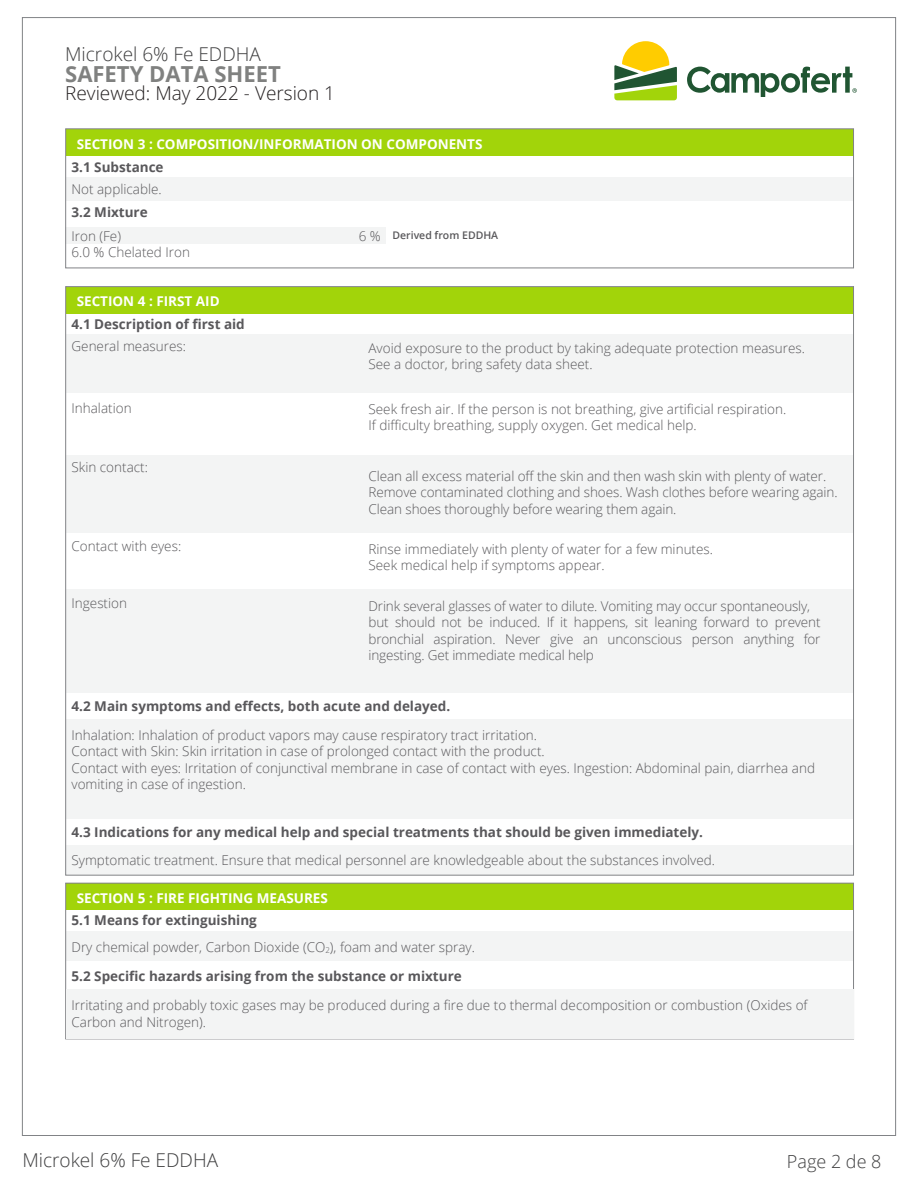
<style>
.page{position:relative;width:918px;height:1188px;background:#fff}
.page>*{position:absolute;margin:0;border:0;box-sizing:border-box;transform-origin:0 0}
.t1{font:700 22.05px "Open Sans";color:#808180}
.t2{font:300 19.05px "Open Sans";color:#3e3e3f}
.t3{font:300 19.05px "Open Sans";color:#231f20}
.t4{font:300 18px "Open Sans";color:#3e3e3f}
.t5{font:300 13.5px/16.5px "Open Sans";color:#59585b}
.t6{font:700 13.5px "Open Sans";color:#59585b}
.t7{font:700 13.5px "Open Sans";color:#fff}
.t8{font:600 10.5px "Open Sans";color:#59585b}
</style>
<div class="page">
<div style="left:66px;top:227px;width:320px;height:17px;background:#f3f4f4"></div>
<div style="left:66px;top:335px;width:788px;height:58px;background:#f3f4f4"></div>
<div style="left:66px;top:287px;width:788px;height:27px;background:#a2d40a"></div>
<div style="left:66px;top:720px;width:788px;height:99px;background:#f3f4f4"></div>
<div style="left:66px;top:846px;width:788px;height:29px;background:#f3f4f4"></div>
<div style="left:66px;top:456px;width:788px;height:77px;background:#f3f4f4"></div>
<div style="left:66px;top:589px;width:788px;height:104px;background:#f3f4f4"></div>
<div style="left:66px;top:931px;width:788px;height:30px;background:#f3f4f4"></div>
<div style="left:66px;top:883px;width:788px;height:27px;background:#a2d40a"></div>
<div style="left:66px;top:990px;width:788px;height:49px;background:#f3f4f4"></div>
<svg style="left:614px;top:41px;width:63px;height:59px"></svg>
<svg style="left:687px;top:67px;width:170px;height:30px"></svg>
<div style="left:66px;top:177px;width:788px;height:24px;background:#f3f4f4"></div>
<div style="left:66px;top:129px;width:788px;height:27px;background:#a2d40a"></div>
<div style="left:66px;top:129px;width:788px;height:139px;border:1px solid #818386"></div>
<h2 class="t2" style="left:65px;top:41px;width:197px">Microkel 6% Fe EDDHA</h2>
<h1 class="t1" style="left:65px;top:58px;width:217px">SAFETY DATA SHEET</h1>
<h2 class="t3" style="left:65px;top:80px;width:271px">Reviewed: May 2022 - Version 1</h2>
<p class="t7" style="left:77px;top:134px;width:407px">SECTION 3 : COMPOSITION/INFORMATION ON COMPONENTS</p>
<p class="t6" style="left:71px;top:158px;width:94px">3.1 Substance</p>
<p class="t6" style="left:71px;top:202px;width:78px">3.2 Mixture</p>
<p class="t5" style="left:71px;top:180px;width:92px">Not applicable.</p>
<p class="t5" style="left:71px;top:227px;width:120px">Iron (Fe)<br>6.0 % Chelated Iron</p>
<p class="t7" style="left:77px;top:292px;width:145px">SECTION 4 : FIRST AID</p>
<p class="t6" style="left:71px;top:314px;width:175px">4.1 Description of first aid</p>
<p class="t5" style="left:359px;top:227px;width:24px">6 %</p>
<p class="t8" style="left:392px;top:228px;width:107px">Derived from EDDHA</p>
<p class="t5" style="left:71px;top:338px;width:116px">General measures:</p>
<p class="t5" style="left:369px;top:339px;width:438px">Avoid exposure to the product by taking adequate protection measures.<br>See a doctor, bring safety data sheet.</p>
<p class="t5" style="left:71px;top:399px;width:62px">Inhalation</p>
<p class="t5" style="left:369px;top:400px;width:419px">Seek fresh air. If the person is not breathing, give artificial respiration.<br>If difficulty breathing, supply oxygen. Get medical help.</p>
<p class="t5" style="left:71px;top:459px;width:78px">Skin contact:</p>
<p class="t5" style="left:369px;top:467px;width:471px">Clean all excess material off the skin and then wash skin with plenty of water.<br>Remove contaminated clothing and shoes. Wash clothes before wearing again.<br>Clean shoes thoroughly before wearing them again.</p>
<p class="t5" style="left:71px;top:537px;width:111px">Contact with eyes:</p>
<p class="t5" style="left:369px;top:540px;width:346px">Rinse immediately with plenty of water for a few minutes.<br>Seek medical help if symptoms appear.</p>
<p class="t5" style="left:71px;top:594px;width:57px">Ingestion</p>
<p class="t5" style="left:369px;top:597px;width:454px">Drink several glasses of water to dilute. Vomiting may occur spontaneously, but should not be induced. If it happens, sit leaning forward to prevent bronchial aspiration. Never give an unconscious person anything for ingesting. Get immediate medical help</p>
<p class="t6" style="left:71px;top:696px;width:380px">4.2 Main symptoms and effects, both acute and delayed.</p>
<p class="t5" style="left:71px;top:726px;width:745px">Inhalation: Inhalation of product vapors may cause respiratory tract irritation.<br>Contact with Skin: Skin irritation in case of prolonged contact with the product.<br>Contact with eyes: Irritation of conjunctival membrane in case of contact with eyes. Ingestion: Abdominal pain, diarrhea and vomiting in case of ingestion.</p>
<p class="t6" style="left:71px;top:822px;width:633px">4.3 Indications for any medical help and special treatments that should be given immediately.</p>
<p class="t5" style="left:71px;top:851px;width:645px">Symptomatic treatment. Ensure that medical personnel are knowledgeable about the substances involved.</p>
<p class="t7" style="left:77px;top:889px;width:253px">SECTION 5 : FIRE FIGHTING MEASURES</p>
<p class="t6" style="left:71px;top:911px;width:187px">5.1 Means for extinguishing</p>
<p class="t5" style="left:71px;top:938px;width:405px">Dry chemical powder, Carbon Dioxide (CO<sub>2</sub>), foam and water spray.</p>
<p class="t6" style="left:71px;top:967px;width:392px">5.2 Specific hazards arising from the substance or mixture</p>
<p class="t5" style="left:71px;top:997px;width:738px">Irritating and probably toxic gases may be produced during a fire due to thermal decomposition or combustion (Oxides of<br>Carbon and Nitrogen).</p>
<h2 class="t2" style="left:22px;top:1148px;width:197px">Microkel 6% Fe EDDHA</h2>
<h3 class="t4" style="left:787px;top:1149px;width:96px">Page 2 de 8</h3>
</div>
